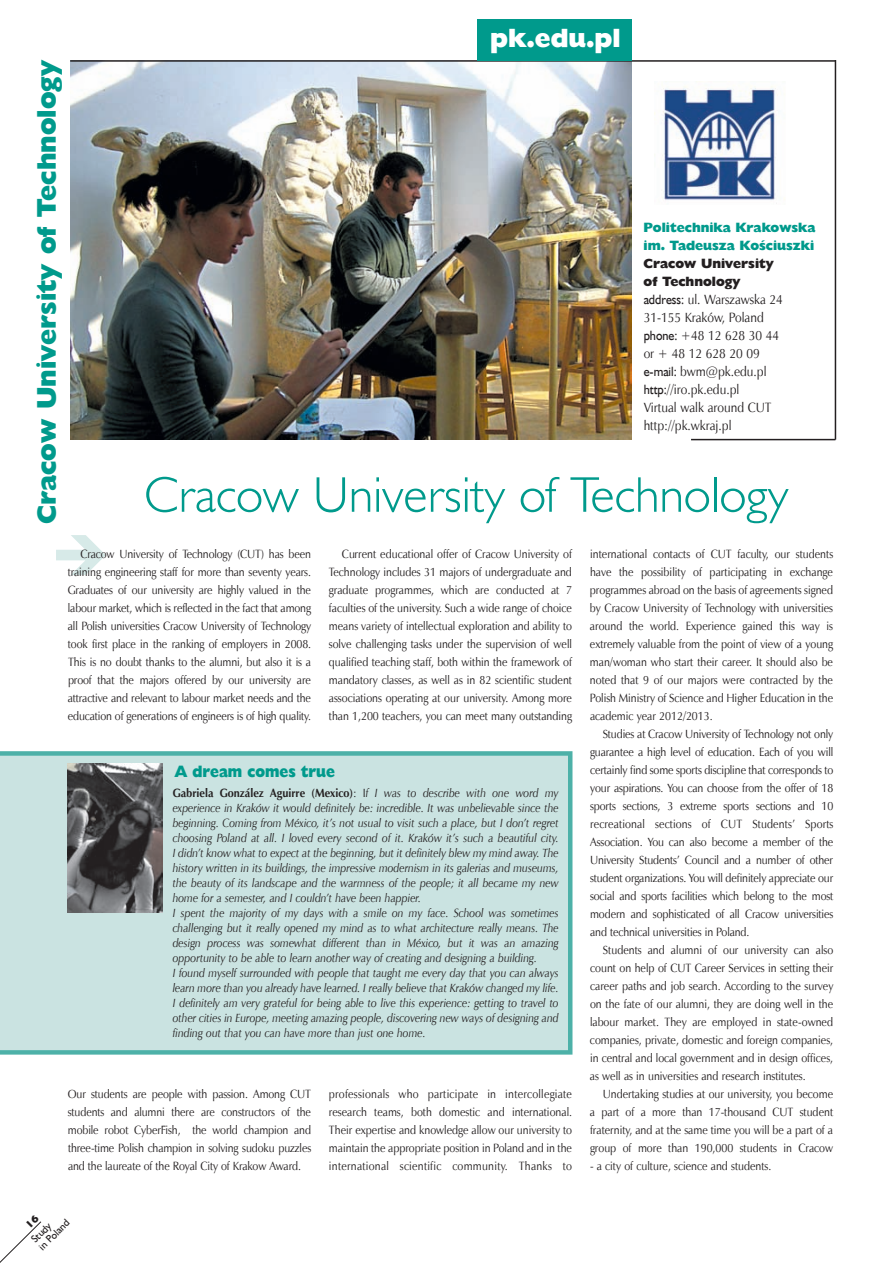
<style>
.page{position:relative;width:893px;height:1263px;background:#fff}
.page>*{position:absolute;margin:0;border:0;box-sizing:border-box;transform-origin:0 0}
.t1{font:50.4px "Humanst 521 Lt EU";color:#009a8c}
.t2{font:27px "Humanst 521 X Bd EU";color:#009a8c}
.t3{font:26.4px "Humanst 521 X Bd EU";color:#fff}
.t4{font:16.5px "Humanst 521 X Bd EU";color:#009a8c;scale:.9 1}
.t5{font:13.5px/18px "Zapf Humnst EU";color:#231f20;scale:.9 1}
.t6{font:13.5px/18px "Humanst 521 X Bd EU";color:#009a8c}
.t7{font:13.5px/18px "Humanst 521 X Bd EU";color:#231f20}
.t8{font:12px/18px "Zapf Humnst EU";color:#231f20;text-align:justify;scale:.9 1}
.t9{font:italic 12px/15px "Zapf Humnst EU";color:#231f20;scale:.9 1}
.t10{font:10.5px/10.5px "Humanst 521 EU";color:#231f20}
.s1{font-family:"Humanst 521 EU"}
.s2{color:#d7eae8}
.s3{font-weight:700;font-style:normal}
.s4{font-style:normal}
</style>
<div class="page">
<div style="left:0;top:751px;width:572px;height:303px;background:#cae3e1"></div>
<img style="left:70px;top:62px;width:561px;height:377px">
<img style="left:662px;top:86px;width:123px;height:118px">
<hr style="left:70px;top:60px;width:766px;height:2px;background:#231f20">
<div style="left:478px;top:19px;width:154px;height:41px;background:#009a8c"></div>
<hr style="left:835px;top:60px;width:1px;height:380px;background:#231f20">
<hr style="left:691px;top:439px;width:144px;height:1px;background:#231f20">
<img style="left:68px;top:764px;width:95px;height:149px">
<svg style="left:0;top:1221px;width:42px;height:42px"></svg>
<h2 class="t2" style="left:30px;top:524px;width:465px;rotate:-90deg">Cracow University of Technology</h2>
<h3 class="t3" style="left:490px;top:22px;width:132px">pk.edu.pl</h3>
<p class="t6" style="left:644px;top:218px;width:173px">Politechnika Krakowska im. Tadeusza Kościuszki</p>
<p class="t7" style="left:644px;top:254px;width:132px">Cracow University of Technology</p>
<p class="t5" style="left:644px;top:290px;width:156px"><span class="s1">address:</span> ul. Warszawska 24<br>31-155 Kraków, Poland <span class="s1">phone:</span> +48 12 628 30 44 or + 48 12 628 20 09 <span class="s1">e-mail:</span> bwm@pk.edu.pl <span class="s1">http:</span>//iro.pk.edu.pl<br>Virtual walk around CUT http://pk.wkraj.pl</p>
<h1 class="t1" style="left:144px;top:464px;width:646px">Cracow University of Technology</h1>
<p class="t8" style="left:68px;top:545px;width:272px;text-indent:-16px"><span class="s2">➔</span>Cracow University of Technology (CUT) has been training engineering staff for more than seventy years.<br>Graduates of our university are highly valued in the labour market, which is reflected in the fact that among all Polish universities Cracow University of Technology took first place in the ranking of employers in 2008.<br>This is no doubt thanks to the alumni, but also it is a proof that the majors offered by our university are attractive and relevant to labour market needs and the education of generations of engineers is of high quality.</p>
<p class="t8" style="left:329px;top:545px;width:272px;text-indent:13px">Current educational offer of Cracow University of Technology includes 31 majors of undergraduate and graduate programmes, which are conducted at 7 faculties of the university. Such a wide range of choice means variety of intellectual exploration and ability to solve challenging tasks under the supervision of well qualified teaching staff, both within the framework of mandatory classes, as well as in 82 scientific student associations operating at our university. Among more than 1,200 teachers, you can meet many outstanding</p>
<h3 class="t4" style="left:175px;top:761px;width:179px">A dream comes true</h3>
<p class="t9" style="left:173px;top:785px;width:430px"><span class="s3">Gabriela González Aguirre (Mexico)</span><span class="s4">: I</span>f I was to describe with one word my experience in Kraków it would definitely be: incredible. It was unbelievable since the beginning. Coming from México, it’s not usual to visit such a place, but I don’t regret choosing Poland at all. I loved every second of it. Kraków it’s such a beautiful city.<br>I didn’t know what to expect at the beginning, but it definitely blew my mind away. The history written in its buildings, the impressive modernism in its galerias and museums, the beauty of its landscape and the warmness of the people; it all became my new home for a semester, and I couldn’t have been happier.<br>I spent the majority of my days with a smile on my face. School was sometimes challenging but it really opened my mind as to what architecture really means. The design process was somewhat different than in México, but it was an amazing opportunity to be able to learn another way of creating and designing a building.<br>I found myself surrounded with people that taught me every day that you can always learn more than you already have learned. I really believe that Kraków changed my life.<br>I definitely am very grateful for being able to live this experience: getting to travel to other cities in Europe, meeting amazing people, discovering new ways of designing and finding out that you can have more than just one home.</p>
<p class="t8" style="left:68px;top:1085px;width:272px">Our students are people with passion. Among CUT students and alumni there are constructors of the mobile robot CyberFish, the world champion and three-time Polish champion in solving sudoku puzzles and the laureate of the Royal City of Krakow Award.</p>
<p class="t8" style="left:329px;top:1085px;width:272px">professionals who participate in intercollegiate research teams, both domestic and international.<br>Their expertise and knowledge allow our university to maintain the appropriate position in Poland and in the international scientific community. Thanks to</p>
<p class="t8" style="left:590px;top:545px;width:272px">international contacts of CUT faculty, our students have the possibility of participating in exchange programmes abroad on the basis of agreements signed by Cracow University of Technology with universities around the world. Experience gained this way is extremely valuable from the point of view of a young man/woman who start their career. It should also be noted that 9 of our majors were contracted by the Polish Ministry of Science and Higher Education in the academic year 2012/2013.</p>
<p class="t8" style="left:590px;top:725px;width:272px;text-indent:13px">Studies at Cracow University of Technology not only guarantee a high level of education. Each of you will certainly find some sports discipline that corresponds to your aspirations. You can choose from the offer of 18 sports sections, 3 extreme sports sections and 10 recreational sections of CUT Students’ Sports Association. You can also become a member of the University Students’ Council and a number of other student organizations. You will definitely appreciate our social and sports facilities which belong to the most modern and sophisticated of all Cracow universities and technical universities in Poland.</p>
<p class="t8" style="left:590px;top:941px;width:272px;text-indent:13px">Students and alumni of our university can also count on help of CUT Career Services in setting their career paths and job search. According to the survey on the fate of our alumni, they are doing well in the labour market. They are employed in state-owned companies, private, domestic and foreign companies, in central and local government and in design offices, as well as in universities and research institutes.</p>
<p class="t8" style="left:590px;top:1085px;width:272px;text-indent:13px">Undertaking studies at our university, you become a part of a more than 17-thousand CUT student fraternity, and at the same time you will be a part of a group of more than 190,000 students in Cracow</p>
<p class="t8" style="left:590px;top:1157px;width:203px">- a city of culture, science and students.</p>
<p class="t10" style="left:29px;top:1237px;width:40px;rotate:-45deg">Study<br>in Poland</p>
</div>
